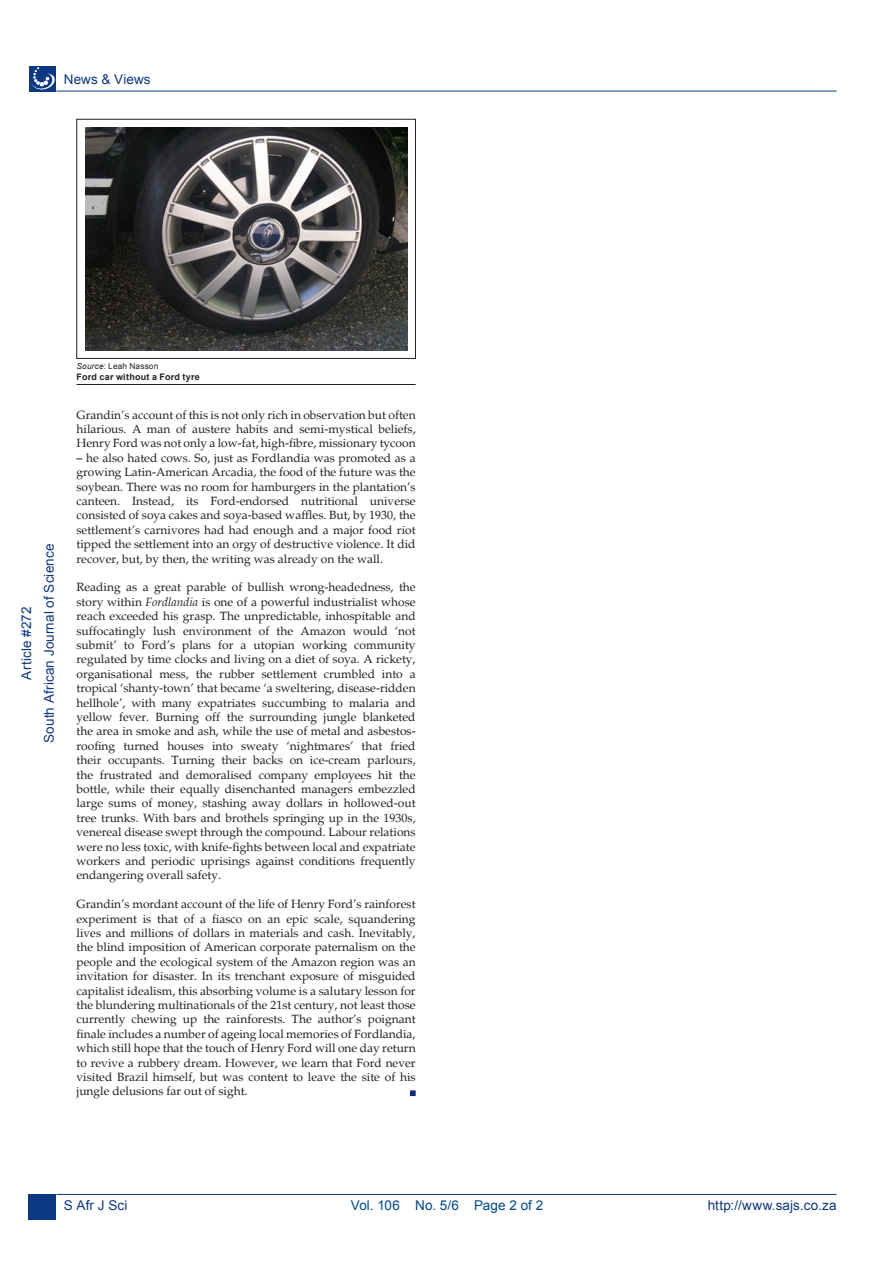
<style>
.page{position:relative;width:893px;height:1263px;background:#fff}
.page>*{position:absolute;margin:0;border:0;box-sizing:border-box;transform-origin:0 0}
.Running_footer_left{font:13.5px "Arial";letter-spacing:.01em;color:#0d3884}
.Running_footer_right{font:13.5px "Arial";letter-spacing:.015em;color:#0d3884}
.Running_footer_right-2{font:13.5px "Arial";letter-spacing:.005em;color:#004890}
.t1{font:12px/14.4px "Palatino";color:#231f20;text-align:justify}
.Institution_details{font:700 9px "Arial";letter-spacing:.025em;color:#231f20}
.Institution_details-2{font:8.25px "Arial";letter-spacing:.02em;color:#231f20}
.s1{font-style:italic}
</style>
<div class="page">
<hr style="left:56px;top:1194px;width:781px;height:1px;background:#0d3884">
<hr style="left:56px;top:91px;width:781px;height:1px;background:#0d3884">
<div style="left:29px;top:1194px;width:27px;height:26px;background:#0d3884"></div>
<div style="left:29px;top:66px;width:27px;height:25px;background:#0d3884"></div>
<svg style="left:31px;top:68px;width:24px;height:22px"></svg>
<img style="left:85px;top:128px;width:322px;height:222px">
<div style="left:77px;top:119px;width:339px;height:240px;border:1px solid #231f20"></div>
<hr style="left:77px;top:384px;width:339px;height:1px;background:#231f20">
<svg style="left:410px;top:1090px;width:6px;height:6px"></svg>
<p class="Running_footer_left" style="left:64px;top:70px;width:88px">News &amp; Views</p>
<p class="Running_footer_left" style="left:18px;top:680px;width:75px;rotate:-90deg">Article #272</p>
<p class="Running_footer_left" style="left:40px;top:743px;width:201px;rotate:-90deg">South African Journal of Science</p>
<p class="Institution_details-2" style="left:77px;top:361px;width:83px"><span class="s1">Source</span>: Leah Nasson</p>
<p class="Institution_details" style="left:77px;top:371px;width:125px">Ford car without a Ford tyre</p>
<p class="t1" style="left:77px;top:408px;width:341px">Grandin’s account of this is not only rich in observation but often hilarious. A man of austere habits and semi-mystical beliefs, Henry Ford was not only a low-fat, high-fibre, missionary tycoon</p>
<p class="t1" style="left:77px;top:451px;width:341px">– he also hated cows. So, just as Fordlandia was promoted as a growing Latin-American Arcadia, the food of the future was the soybean. There was no room for hamburgers in the plantation’s canteen. Instead, its Ford-endorsed nutritional universe consisted of soya cakes and soya-based waffles. But, by 1930, the settlement’s carnivores had had enough and a major food riot tipped the settlement into an orgy of destructive violence. It did recover, but, by then, the writing was already on the wall.</p>
<p class="t1" style="left:77px;top:580px;width:341px">Reading as a great parable of bullish wrong-headedness, the story within <span class="s1">Fordlandia</span> is one of a powerful industrialist whose reach exceeded his grasp. The unpredictable, inhospitable and suffocatingly lush environment of the Amazon would ‘not submit’ to Ford’s plans for a utopian working community regulated by time clocks and living on a diet of soya. A rickety, organisational mess, the rubber settlement crumbled into a tropical ‘shanty-town’ that became ‘a sweltering, disease-ridden hellhole’, with many expatriates succumbing to malaria and yellow fever. Burning off the surrounding jungle blanketed the area in smoke and ash, while the use of metal and asbestos&shy;roofing turned houses into sweaty ‘nightmares’ that fried their occupants. Turning their backs on ice-cream parlours, the frustrated and demoralised company employees hit the bottle, while their equally disenchanted managers embezzled large sums of money, stashing away dollars in hollowed-out tree trunks. With bars and brothels springing up in the 1930s, venereal disease swept through the compound. Labour relations were no less toxic, with knife-fights between local and expatriate workers and periodic uprisings against conditions frequently endangering overall safety.</p>
<p class="t1" style="left:77px;top:897px;width:341px">Grandin’s mordant account of the life of Henry Ford’s rainforest experiment is that of a fiasco on an epic scale, squandering lives and millions of dollars in materials and cash. Inevitably, the blind imposition of American corporate paternalism on the people and the ecological system of the Amazon region was an invitation for disaster. In its trenchant exposure of misguided capitalist idealism, this absorbing volume is a salutary lesson for the blundering multinationals of the 21st century, not least those currently chewing up the rainforests. The author’s poignant finale includes a number of ageing local memories of Fordlandia, which still hope that the touch of Henry Ford will one day return to revive a rubbery dream. However, we learn that Ford never visited Brazil himself, but was content to leave the site of his jungle delusions far out of sight.</p>
<p class="Running_footer_left" style="left:64px;top:1196px;width:65px">S Afr J Sci</p>
<p class="Running_footer_right-2" style="left:351px;top:1196px;width:194px">Vol. 106 No. 5/6 Page 2 of 2</p>
<p class="Running_footer_right" style="left:708px;top:1196px;width:130px">http://www.sajs.co.za</p>
</div>
